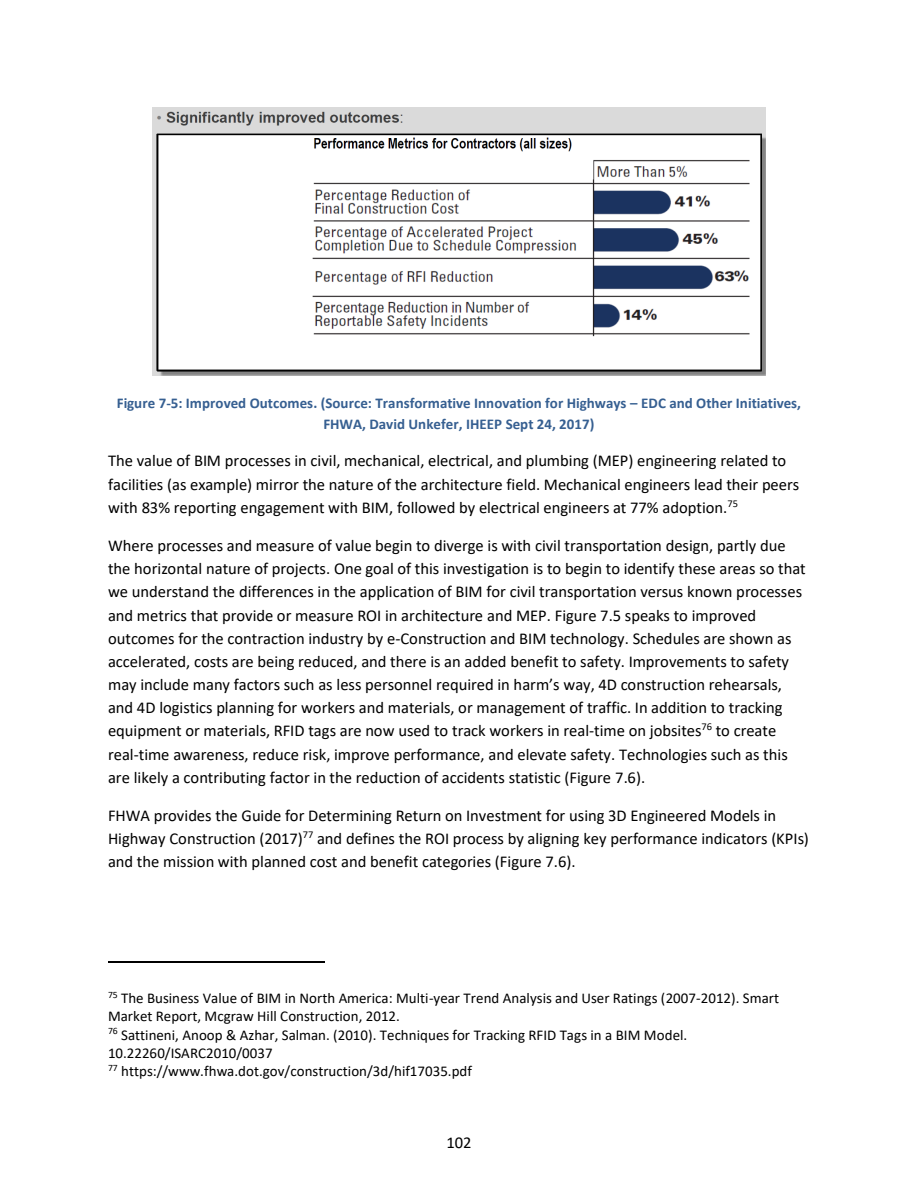
<style>
.page{position:relative;width:918px;height:1188px;background:#fff}
.page>*{position:absolute;margin:0;border:0;box-sizing:border-box;transform-origin:0 0}
.t1{font:16.5px/23.1px "Calibri";color:#000}
.t2{font:15px/18.3px "Calibri";color:#000}
.t3{font:700 15px/21px "Calibri";color:#365f91;text-align:center}
</style>
<div class="page">
<img style="left:153px;top:108px;width:612px;height:268px">
<hr style="left:108px;top:962px;width:216px;height:1px;background:#000">
<p class="t3" style="left:117px;top:394px;width:686px">Figure 7-5: Improved Outcomes. (Source: Transformative Innovation for Highways – EDC and Other Initiatives,<br>FHWA, David Unkefer, IHEEP Sept 24, 2017)</p>
<p class="t1" style="left:108px;top:451px;width:693px">The value of BIM processes in civil, mechanical, electrical, and plumbing (MEP) engineering related to facilities (as example) mirror the nature of the architecture field. Mechanical engineers lead their peers with 83% reporting engagement with BIM, followed by electrical engineers at 77% adoption.<sup>75</sup></p>
<p class="t1" style="left:108px;top:535px;width:699px">Where processes and measure of value begin to diverge is with civil transportation design, partly due the horizontal nature of projects. One goal of this investigation is to begin to identify these areas so that we understand the differences in the application of BIM for civil transportation versus known processes and metrics that provide or measure ROI in architecture and MEP. Figure 7.5 speaks to improved outcomes for the contraction industry by e-Construction and BIM technology. Schedules are shown as accelerated, costs are being reduced, and there is an added benefit to safety. Improvements to safety may include many factors such as less personnel required in harm’s way, 4D construction rehearsals, and 4D logistics planning for workers and materials, or management of traffic. In addition to tracking equipment or materials, RFID tags are now used to track workers in real-time on jobsites<sup>76</sup> to create real-time awareness, reduce risk, improve performance, and elevate safety. Technologies such as this are likely a contributing factor in the reduction of accidents statistic (Figure 7.6).</p>
<p class="t1" style="left:108px;top:805px;width:702px">FHWA provides the Guide for Determining Return on Investment for using 3D Engineered Models in<br>Highway Construction (2017)<sup>77</sup> and defines the ROI process by aligning key performance indicators (KPIs) and the mission with planned cost and benefit categories (Figure 7.6).</p>
<p class="t2" style="left:108px;top:990px;width:673px"><sup>75</sup> The Business Value of BIM in North America: Multi-year Trend Analysis and User Ratings (2007-2012). Smart<br>Market Report, Mcgraw Hill Construction, 2012.</p>
<p class="t2" style="left:108px;top:1027px;width:581px"><sup>76</sup> Sattineni, Anoop &amp; Azhar, Salman. (2010). Techniques for Tracking RFID Tags in a BIM Model.<br>10.22260/ISARC2010/0037</p>
<p class="t2" style="left:108px;top:1063px;width:366px"><sup>77</sup> https://www.fhwa.dot.gov/construction/3d/hif17035.pdf</p>
<p class="t1" style="left:447px;top:1133px;width:27px">102</p>
</div>
